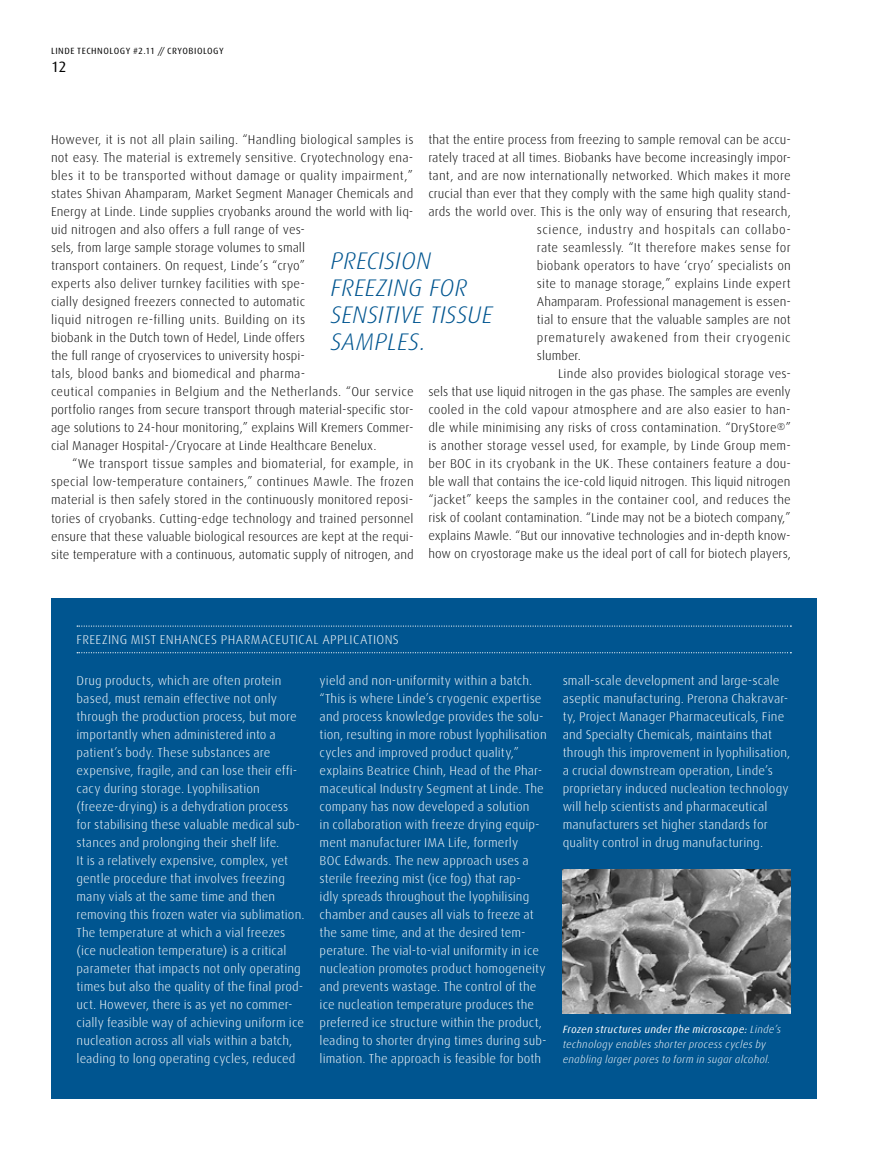
<style>
.page{position:relative;width:893px;height:1149px;background:#fff}
.page>*{position:absolute;margin:0;border:0;box-sizing:border-box;transform-origin:0 0}
.t1{font:italic 300 24px/27px "Linde Dax";letter-spacing:.005em;color:#005590}
.t2{font:15px "Linde Dax";color:#000}
.t3{font:300 12.75px/18px "Linde Dax";letter-spacing:.005em;color:#000}
.t4{font:300 12.75px/18px "Linde Dax";letter-spacing:.01em;color:#fff}
.t5{font:300 12.75px "Linde Dax";letter-spacing:.04em;color:#000}
.t6{font:italic 300 10.5px/15px "Linde Dax";letter-spacing:.02em;color:#fff}
.t7{font:9px "Linde Dax";letter-spacing:.055em;color:#000}
.s1{font-weight:400}
</style>
<div class="page">
<div style="left:51px;top:598px;width:765px;height:500px;background:#005590"></div>
<img style="left:563px;top:869px;width:227px;height:144px">
<svg style="left:77px;top:625px;width:714px;height:1px"></svg>
<svg style="left:77px;top:652px;width:714px;height:1px"></svg>
<p class="t7" style="left:51px;top:46px;width:174px">LINDE TECHNOLOGY #2.11 // CRYOBIOLOGY</p>
<p class="t2" style="left:51px;top:58px;width:17px">12</p>
<p class="t3" style="left:51px;top:131px;width:364px">However, it is not all plain sailing. “Handling biological samples is not easy. The material is extremely sensitive. Cryotechnology ena&shy;bles it to be transported without damage or quality impairment,” states Shivan Ahamparam, Market Segment Manager Chemicals and Energy at Linde. Linde supplies cryobanks around the world with liq&shy;uid nitrogen and also offers a full range of ves-<br>sels, from large sample storage volumes to small<br>transport containers. On request, Linde’s “cryo”<br>experts also deliver turnkey facilities with spe-<br>cially designed freezers connected to automatic<br>liquid nitrogen re-filling units. Building on its<br>biobank in the Dutch town of Hedel, Linde offers<br>the full range of cryoservices to university hospi-<br>tals, blood banks and biomedical and pharma-<br>ceutical companies in Belgium and the Netherlands. “Our service portfolio ranges from secure transport through material-specific stor&shy;age solutions to 24-hour monitoring,” explains Will Kremers Commer&shy;cial Manager Hospital-/Cryocare at Linde Healthcare Benelux.</p>
<p class="t3" style="left:51px;top:455px;width:364px;text-align:justify;text-indent:21px">“We transport tissue samples and biomaterial, for example, in special low-temperature containers,” continues Mawle. The frozen material is then safely stored in the continuously monitored reposi&shy;tories of cryobanks. Cutting-edge technology and trained personnel ensure that these valuable biological resources are kept at the requi&shy;site temperature with a continuous, automatic supply of nitrogen, and</p>
<p class="t3" style="left:428px;top:131px;width:364px">that the entire process from freezing to sample removal can be accu-</p>
<p class="t3" style="left:428px;top:149px;width:364px">rately traced at all times. Biobanks have become increasingly impor-</p>
<p class="t3" style="left:428px;top:167px;width:364px">tant, and are now internationally networked. Which makes it more</p>
<p class="t3" style="left:428px;top:185px;width:364px">crucial than ever that they comply with the same high quality stand-</p>
<p class="t3" style="left:428px;top:203px;width:364px">ards the world over. This is the only way of ensuring that research,</p>
<p class="t5" style="left:537px;top:223px;width:256px">science, industry and hospitals can collabo-</p>
<p class="t3" style="left:537px;top:239px;width:256px">rate seamlessly. “It therefore makes sense for</p>
<p class="t3" style="left:537px;top:257px;width:256px">biobank operators to have ‘cryo’ specialists on</p>
<p class="t3" style="left:537px;top:275px;width:255px">site to manage storage,” explains Linde expert</p>
<p class="t3" style="left:537px;top:293px;width:256px">Ahamparam. Professional management is essen-</p>
<p class="t3" style="left:537px;top:311px;width:255px">tial to ensure that the valuable samples are not</p>
<p class="t5" style="left:537px;top:331px;width:255px">prematurely awakened from their cryogenic</p>
<p class="t3" style="left:537px;top:347px;width:45px">slumber.</p>
<p class="t3" style="left:558px;top:365px;width:234px">Linde also provides biological storage ves-</p>
<p class="t3" style="left:428px;top:383px;width:364px">sels that use liquid nitrogen in the gas phase. The samples are evenly</p>
<p class="t3" style="left:428px;top:401px;width:364px">cooled in the cold vapour atmosphere and are also easier to han-</p>
<p class="t3" style="left:428px;top:419px;width:364px">dle while minimising any risks of cross contamination. “DryStore<sup>®</sup>”</p>
<p class="t3" style="left:428px;top:437px;width:364px">is another storage vessel used, for example, by Linde Group mem-</p>
<p class="t3" style="left:428px;top:455px;width:364px">ber BOC in its cryobank in the UK. These containers feature a dou-</p>
<p class="t3" style="left:428px;top:473px;width:364px">ble wall that contains the ice-cold liquid nitrogen. This liquid nitrogen</p>
<p class="t3" style="left:428px;top:491px;width:364px">“jacket” keeps the samples in the container cool, and reduces the</p>
<p class="t3" style="left:428px;top:509px;width:364px">risk of coolant contamination. “Linde may not be a biotech company,”</p>
<p class="t3" style="left:428px;top:527px;width:364px">explains Mawle. “But our innovative technologies and in-depth know-</p>
<p class="t3" style="left:428px;top:545px;width:364px">how on cryostorage make us the ideal port of call for biotech players,</p>
<h1 class="t1" style="left:331px;top:247px;width:164px">Precisi on freezing for sensi tive tissue samples.</h1>
<p class="t4" style="left:77px;top:630px;width:39px">Freezing</p>
<p class="t4" style="left:131px;top:630px;width:7px">mist</p>
<p class="t4" style="left:160px;top:630px;width:8px">enhances</p>
<p class="t4" style="left:221px;top:630px;width:8px">pharmaceutical</p>
<p class="t4" style="left:322px;top:630px;width:8px">applications</p>
<p class="t4" style="left:77px;top:671px;width:230px">Drug products, which are often protein based, must remain effective not only through the production process, but more importantly when administered into a patient’s body. These substances are expensive, fragile, and can lose their effi&shy;cacy during storage. Lyophilisation (freeze-drying) is a dehydration process for stabilising these valuable medical sub&shy;stances and prolonging their shelf life.<br>It is a relatively expensive, complex, yet gentle procedure that involves freezing many vials at the same time and then removing this frozen water via sublimation.<br>The temperature at which a vial freezes (ice nucleation temperature) is a critical parameter that impacts not only operating times but also the quality of the final prod&shy;uct. However, there is as yet no commer&shy;cially feasible way of achieving uniform ice nucleation across all vials within a batch, leading to long operating cycles, reduced</p>
<p class="t4" style="left:320px;top:671px;width:229px">yield and non-uniformity within a batch. “This is where Linde’s cryogenic expertise and process knowledge provides the solu&shy;tion, resulting in more robust lyophilisation cycles and improved product quality,” explains Beatrice Chinh, Head of the Phar&shy;maceutical Industry Segment at Linde. The company has now developed a solution<br>in collaboration with freeze drying equip&shy;ment manufacturer IMA Life, formerly<br>BOC Edwards. The new approach uses a sterile freezing mist (ice fog) that rap-<br>idly spreads throughout the lyophilising chamber and causes all vials to freeze at the same time, and at the desired tem&shy;perature. The vial-to-vial uniformity in ice nucleation promotes product homogeneity and prevents wastage. The control of the ice nucleation temperature produces the preferred ice structure within the product, leading to shorter drying times during sub&shy;limation. The approach is feasible for both</p>
<p class="t4" style="left:563px;top:671px;width:229px">small-scale development and large-scale aseptic manufacturing. Prerona Chakravar&shy;ty, Project Manager Pharmaceuticals, Fine and Specialty Chemicals, maintains that through this improvement in lyophilisation, a crucial downstream operation, Linde’s proprietary induced nucleation technology will help scientists and pharmaceutical manufacturers set higher standards for quality control in drug manufacturing.</p>
<p class="t6" style="left:563px;top:1021px;width:220px"><span class="s1">Frozen structures under the microscope:</span> Linde’s technology enables shorter process cycles by enabling larger pores to form in sugar alcohol.</p>
</div>
